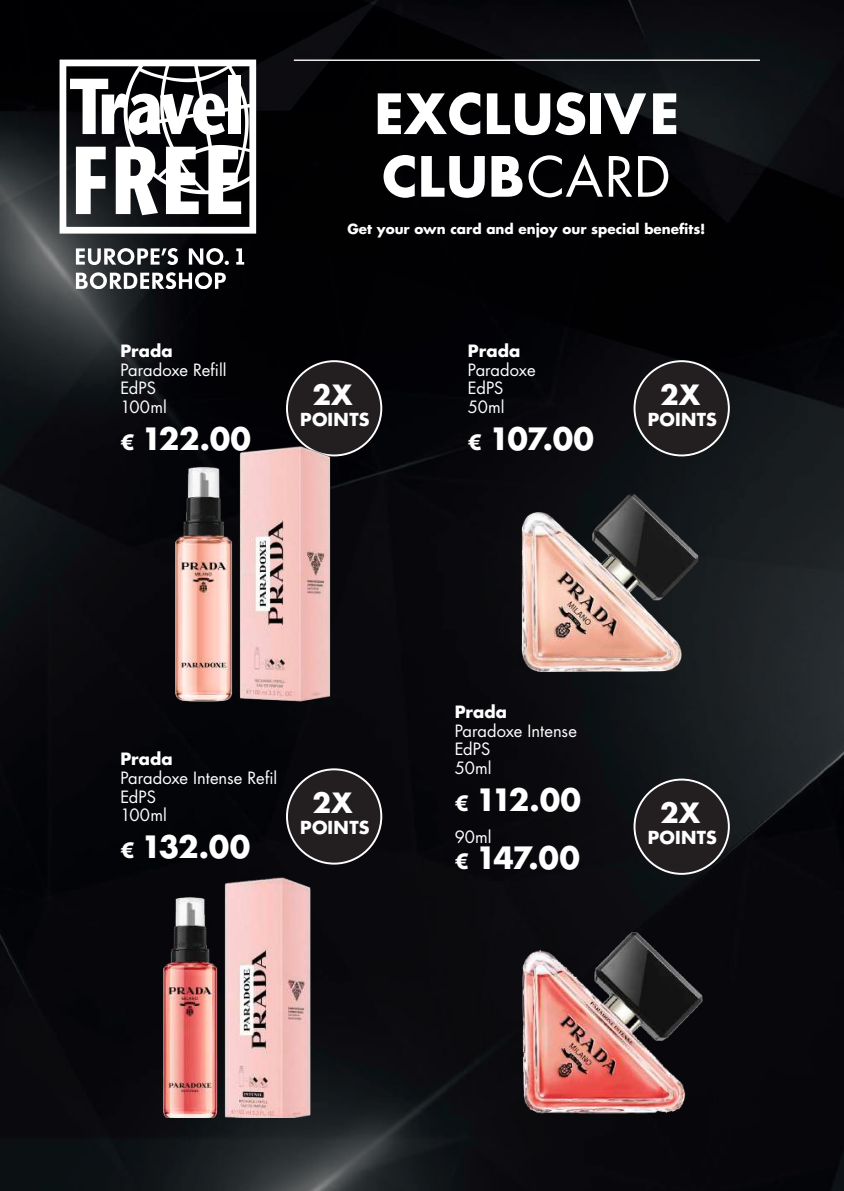
<style>
.page{position:relative;width:844px;height:1191px;background:#fff}
.page>*{position:absolute;margin:0;border:0;box-sizing:border-box;transform-origin:0 0}
.t1{font:700 53.9px/62.6px "Futura LT Pro";color:#fff}
.t2{font:700 29.93px "Futura LT Pro";letter-spacing:-.04em;color:#fff}
.t3{font:700 27.12px "Futura LT Pro";color:#fff}
.t4{font:700 17.5px "Futura LT Pro";letter-spacing:.02em;color:#fff}
.t5{font:16.45px/18.6px "Futura LT Pro";color:#fff}
.t6{font:700 16.45px "Futura LT Pro";letter-spacing:.005em;color:#fff}
.t7{font:700 13.65px "Futura LT Pro";color:#fff}
.s1{font-size:20.65px}
.s2{font-weight:400}
</style>
<div class="page">
<img style="left:0;top:0;width:843px;height:1191px">
<svg style="left:60px;top:60px;width:196px;height:174px"></svg>
<svg style="left:76px;top:272px;width:150px;height:17px"></svg>
<svg style="left:76px;top:247px;width:168px;height:18px"></svg>
<hr style="left:294px;top:60px;width:465px;height:1px;background:#fff">
<div style="left:287px;top:361px;width:94px;height:94px;background:#231f20;border-radius:50%"></div>
<div style="left:286px;top:360px;width:96px;height:96px;border:2px solid #fff;border-radius:50%"></div>
<div style="left:287px;top:769px;width:94px;height:94px;background:#231f20;border-radius:50%"></div>
<div style="left:286px;top:768px;width:96px;height:96px;border:2px solid #fff;border-radius:50%"></div>
<div style="left:634px;top:361px;width:94px;height:94px;background:#231f20;border-radius:50%"></div>
<div style="left:634px;top:779px;width:94px;height:95px;background:#231f20;border-radius:50%"></div>
<div style="left:633px;top:778px;width:96px;height:97px;border:2px solid #fff;border-radius:50%"></div>
<img style="left:124px;top:430px;width:224px;height:279px">
<img style="left:136px;top:864px;width:200px;height:253px">
<img style="left:419px;top:400px;width:365px;height:280px">
<img style="left:492px;top:877px;width:221px;height:257px">
<p class="t6" style="left:120px;top:338px;width:54px">Prada</p>
<p class="t5" style="left:120px;top:360px;width:108px">Paradoxe Refill<br>EdPS<br>100ml</p>
<h2 class="t2" style="left:120px;top:415px;width:132px"><span class="s1">€</span> 122.00</h2>
<h1 class="t1" style="left:374px;top:81px;width:306px">EXCLUSIVE<br>CLUB<span class="s2">CARD</span></h1>
<p class="t7" style="left:347px;top:218px;width:359px">Get your own card and enjoy our special benefits!</p>
<h3 class="t3" style="left:312px;top:374px;width:42px">2X</h3>
<p class="t4" style="left:300px;top:406px;width:71px">POINTS</p>
<p class="t6" style="left:468px;top:338px;width:54px">Prada</p>
<p class="t5" style="left:468px;top:360px;width:69px">Paradoxe<br>EdPS<br>50ml</p>
<h2 class="t2" style="left:468px;top:415px;width:128px"><span class="s1">€</span> 107.00</h2>
<h3 class="t3" style="left:660px;top:374px;width:42px">2X</h3>
<p class="t4" style="left:647px;top:406px;width:71px">POINTS</p>
<p class="t6" style="left:120px;top:746px;width:54px">Prada</p>
<p class="t5" style="left:120px;top:768px;width:158px">Paradoxe Intense Refil<br>EdPS<br>100ml</p>
<h2 class="t2" style="left:120px;top:823px;width:131px"><span class="s1">€</span> 132.00</h2>
<h3 class="t3" style="left:312px;top:782px;width:42px">2X</h3>
<p class="t4" style="left:300px;top:814px;width:71px">POINTS</p>
<p class="t6" style="left:454px;top:699px;width:54px">Prada</p>
<p class="t5" style="left:454px;top:721px;width:124px">Paradoxe Intense<br>EdPS<br>50ml</p>
<h2 class="t2" style="left:454px;top:776px;width:128px"><span class="s1">€</span> 112.00</h2>
<p class="t5" style="left:454px;top:827px;width:38px">90ml</p>
<h2 class="t2" style="left:454px;top:835px;width:127px"><span class="s1">€</span> 147.00</h2>
<h3 class="t3" style="left:660px;top:792px;width:42px">2X</h3>
<p class="t4" style="left:647px;top:824px;width:71px">POINTS</p>
</div>
